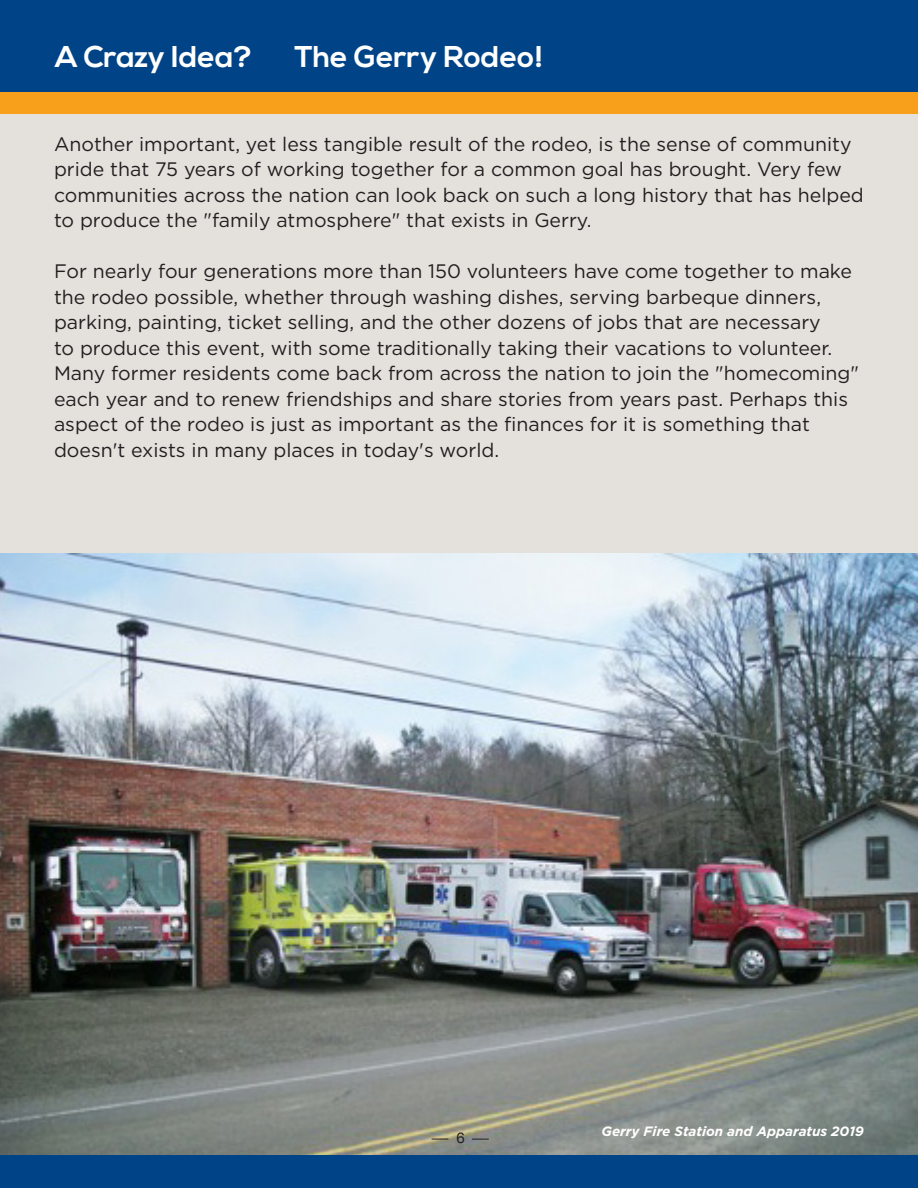
<style>
.page{position:relative;width:918px;height:1188px;background:#fff}
.page>*{position:absolute;margin:0;border:0;box-sizing:border-box;transform-origin:0 0}
.t1{font:700 30px "Nexa";color:#fff}
.t2{font:19.5px/25.5px "Gotham";color:#231f20}
.t3{font:15px "Helvetica Neue";color:#231f20}
.t4{font:italic 700 13.5px "Gotham";color:#fff}
</style>
<div class="page">
<div style="left:0;top:105px;width:918px;height:473px;background:#e4e1dd"></div>
<img style="left:0;top:554px;width:918px;height:602px">
<div style="left:0;top:0;width:918px;height:92px;background:#014387"></div>
<div style="left:0;top:92px;width:918px;height:21px;background:#f89f1c"></div>
<svg style="left:432px;top:1139px;width:16px;height:1px"></svg>
<svg style="left:472px;top:1139px;width:17px;height:1px"></svg>
<div style="left:0;top:1156px;width:918px;height:32px;background:#014387"></div>
<p class="t1" style="left:55px;top:39px;width:198px">A Crazy Idea?</p>
<p class="t1" style="left:294px;top:39px;width:250px">The Gerry Rodeo!</p>
<p class="t2" style="left:54px;top:131px;width:811px">Another important, yet less tangible result of the rodeo, is the sense of community pride that 75 years of working together for a common goal has brought. Very few communities across the nation can look back on such a long history that has helped to produce the "family atmosphere" that exists in Gerry.</p>
<p class="t2" style="left:54px;top:258px;width:807px">For nearly four generations more than 150 volunteers have come together to make the rodeo possible, whether through washing dishes, serving barbeque dinners, parking, painting, ticket selling, and the other dozens of jobs that are necessary<br>to produce this event, with some traditionally taking their vacations to volunteer.<br>Many former residents come back from across the nation to join the "homecoming" each year and to renew friendships and share stories from years past. Perhaps this aspect of the rodeo is just as important as the finances for it is something that doesn't exists in many places in today's world.</p>
<p class="t3" style="left:456px;top:1127px;width:10px">6</p>
<p class="t4" style="left:602px;top:1122px;width:264px">Gerry Fire Station and Apparatus 2019</p>
</div>
